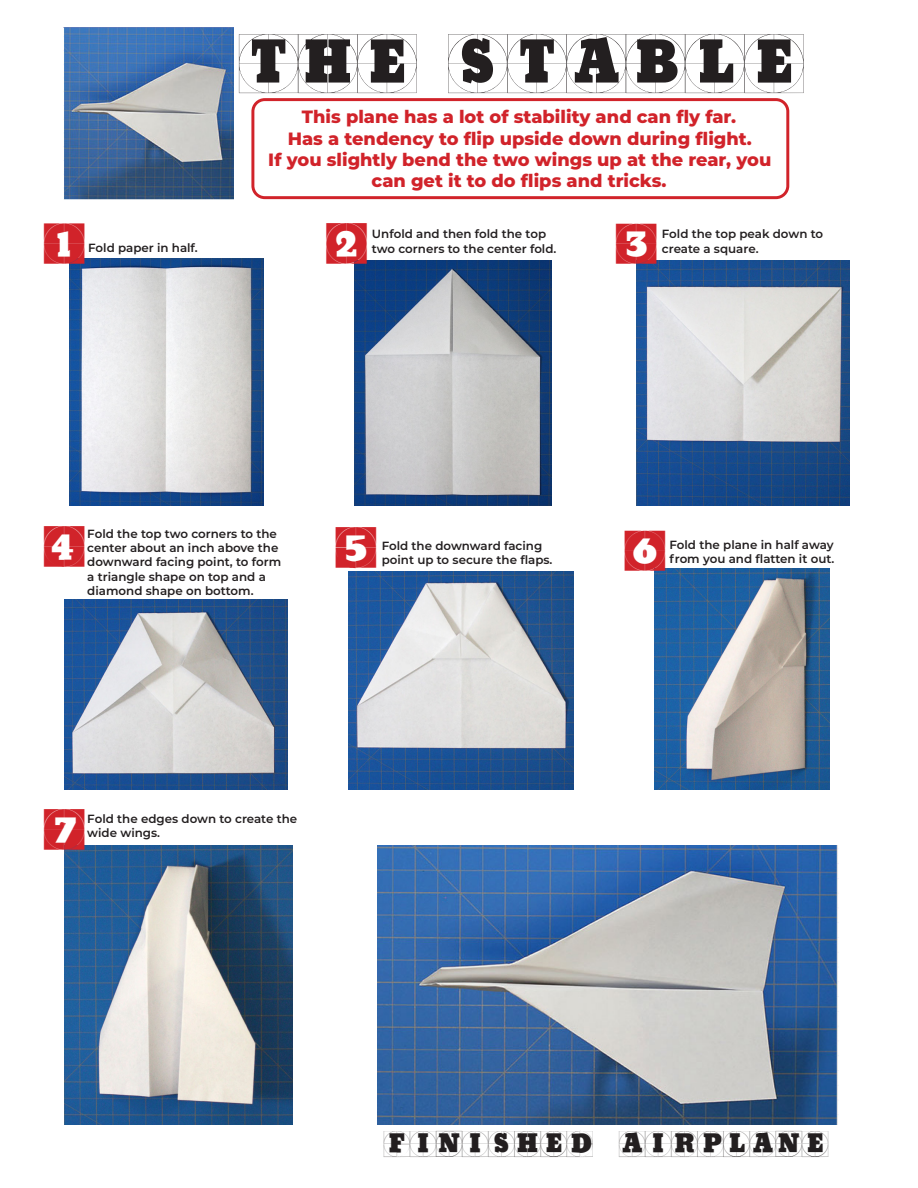
<style>
.page{position:relative;width:918px;height:1188px;background:#fff}
.page>*{position:absolute;margin:0;border:0;box-sizing:border-box;transform-origin:0 0}
.t1{font:59.25px "Grid Concrete Due";color:#231f20}
.t2{font:40.95px "Grid Concrete Due";color:#d1232a}
.t3{font:26.1px "Grid Concrete Due";color:#231f20}
.t4{font:800 17.85px/21.3px "Montserrat";color:#d1232a;text-align:center}
.t5{font:600 11.85px/14.2px "Montserrat";color:#231f20}
</style>
<div class="page">
<img style="left:64px;top:27px;width:170px;height:172px">
<img style="left:64px;top:600px;width:223px;height:190px">
<img style="left:348px;top:571px;width:226px;height:219px">
<img style="left:655px;top:568px;width:175px;height:221px">
<img style="left:64px;top:846px;width:229px;height:279px">
<img style="left:377px;top:846px;width:461px;height:279px">
<div style="left:251px;top:98px;width:538px;height:101px;border:3px solid #d1232a;border-radius:12px"></div>
<img style="left:69px;top:258px;width:194px;height:248px">
<img style="left:355px;top:260px;width:197px;height:246px">
<img style="left:636px;top:260px;width:213px;height:246px">
<p class="t1" style="left:239px;top:38px;width:566px">THE STABLE</p>
<p class="t2" style="left:44px;top:226px;width:42px">1</p>
<p class="t5" style="left:88px;top:240px;width:111px">Fold paper in half.</p>
<p class="t4" style="left:302px;top:105px;width:436px">This plane has a lot of stability and can fly far.</p>
<p class="t4" style="left:288px;top:127px;width:466px">Has a tendency to flip upside down during flight.</p>
<p class="t4" style="left:268px;top:148px;width:505px">If you slightly bend the two wings up at the rear, you can get it to do flips and tricks.</p>
<p class="t2" style="left:326px;top:226px;width:42px">2</p>
<p class="t5" style="left:372px;top:227px;width:176px">Unfold and then fold the top</p>
<p class="t5" style="left:372px;top:241px;width:186px">two corners to the center fold.</p>
<p class="t2" style="left:616px;top:226px;width:42px">3</p>
<p class="t5" style="left:662px;top:227px;width:163px">Fold the top peak down to create a square.</p>
<p class="t2" style="left:44px;top:528px;width:42px">4</p>
<p class="t5" style="left:87px;top:526px;width:195px">Fold the top two corners to the center about an inch above the downward facing point, to form a triangle shape on top and a diamond shape on bottom.</p>
<p class="t5" style="left:382px;top:538px;width:172px">Fold the downward facing point up to secure the flaps.</p>
<p class="t5" style="left:669px;top:537px;width:166px">Fold the plane in half away from you and flatten it out.</p>
<p class="t2" style="left:336px;top:530px;width:42px">5</p>
<p class="t2" style="left:625px;top:532px;width:42px">6</p>
<p class="t2" style="left:44px;top:811px;width:42px">7</p>
<p class="t5" style="left:87px;top:811px;width:212px">Fold the edges down to create the wide wings.</p>
<p class="t3" style="left:384px;top:1133px;width:446px">FINISHED AIRPLANE</p>
</div>
